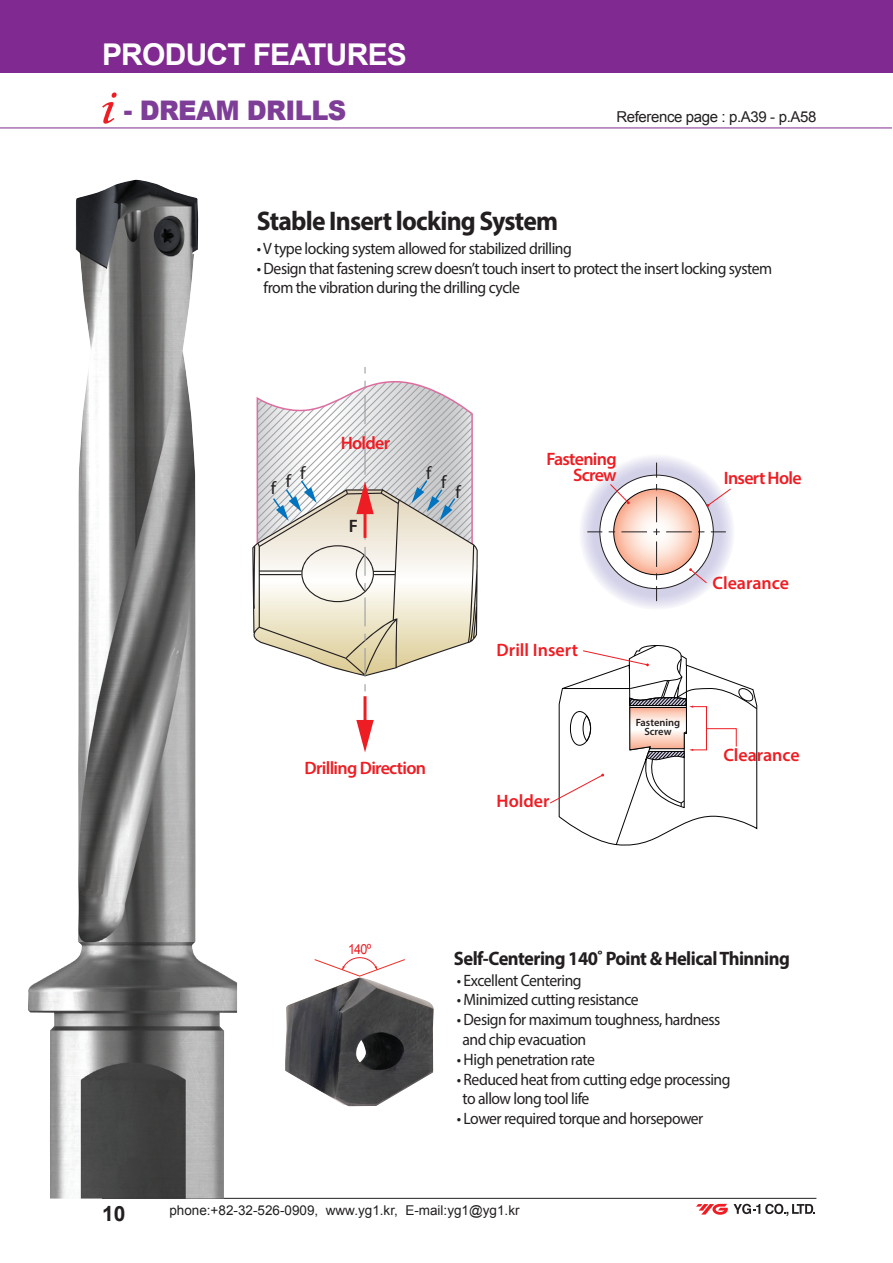
<style>
.page{position:relative;width:893px;height:1263px;background:#fff}
.page>*{position:absolute;margin:0;border:0;box-sizing:border-box;transform-origin:0 0}
.t1{font:700 30px "Arial";letter-spacing:-.025em;color:#fff}
.t2{font:700 27px "Myriad Pro";letter-spacing:-.03em;color:#231f20;scale:.95 1}
.t3{font:900 27px "Arial";letter-spacing:-.025em;color:#7e3e98;scale:.95 1}
.t4{font:700 21px "Arial";color:#231f20}
.t5{font:700 19.5px "Myriad Pro";letter-spacing:-.03em;color:#231f20;scale:.95 1}
.t6{font:600 18px/15.6px "Myriad Pro";letter-spacing:-.035em;color:#ee1d23;text-align:right}
.t7{font:600 18px "Myriad Pro";color:#ee1d23}
.t8{font:18px "Myriad Pro";color:#231f20}
.t9{font:600 18px "Myriad Pro";color:#231f20}
.t10{font:16.5px/19.8px "Myriad Pro";letter-spacing:-.03em;color:#231f20;scale:.95 1}
.t11{font:15px "Arial";letter-spacing:-.025em;color:#231f20}
.t12{font:13.95px "Arial";color:#ee1d23;scale:.9 1}
.t13{font:13.5px "Arial";color:#231f20}
.t14{font:600 10.5px/9.1px "Myriad Pro";color:#231f20;text-align:center}
</style>
<div class="page">
<hr style="left:0;top:128px;width:892px;height:1px;background:#802990">
<div style="left:0;top:0;width:893px;height:72px;background:#802990"></div>
<hr style="left:102px;top:1198px;width:714px;height:1px;background:#231f20">
<svg style="left:696px;top:1204px;width:119px;height:12px"></svg>
<img style="left:28px;top:180px;width:209px;height:1018px">
<img style="left:285px;top:977px;width:149px;height:129px">
<svg style="left:314px;top:957px;width:91px;height:20px"></svg>
<svg style="left:579px;top:454px;width:155px;height:156px"></svg>
<div style="left:600px;top:475px;width:113px;height:114px;background:#fff;border-radius:50%"></div>
<svg style="left:550px;top:645px;width:207px;height:201px"></svg>
<svg style="left:587px;top:531px;width:15px;height:1px"></svg>
<svg style="left:609px;top:463px;width:123px;height:138px"></svg>
<hr style="left:363px;top:696px;width:3px;height:30px;background:#ee1d23">
<svg style="left:356px;top:720px;width:18px;height:32px"></svg>
<svg style="left:252px;top:380px;width:226px;height:334px"></svg>
<svg style="left:102px;top:92px;width:15px;height:32px"></svg>
<h1 class="t1" style="left:102px;top:38px;width:306px">PRODUCT FEATURES</h1>
<h2 class="t3" style="left:124px;top:90px;width:236px">- DREAM DRILLS</h2>
<p class="t11" style="left:616px;top:109px;width:202px">Reference page : p.A39 - p.A58</p>
<h2 class="t2" style="left:257px;top:203px;width:319px">Stable Insert locking System</h2>
<p class="t10" style="left:257px;top:238px;width:333px">• V type locking system allowed for stabilized drilling</p>
<p class="t10" style="left:264px;top:258px;width:537px;text-indent:-7px">• Design that fastening screw doesn’t touch insert to protect the insert locking system from the vibration during the drilling cycle</p>
<p class="t8" style="left:271px;top:473px;width:22px">f f</p>
<p class="t8" style="left:300px;top:462px;width:7px">f</p>
<p class="t6" style="left:341px;top:434px;width:51px">Holder</p>
<p class="t9" style="left:349px;top:515px;width:11px">F</p>
<p class="t8" style="left:426px;top:462px;width:7px">f</p>
<p class="t8" style="left:441px;top:471px;width:7px">f</p>
<p class="t8" style="left:455px;top:481px;width:7px">f</p>
<p class="t6" style="left:305px;top:759px;width:123px">Drilling Direction</p>
<p class="t6" style="left:546px;top:451px;width:72px">Fastening<br>Screw</p>
<p class="t6" style="left:724px;top:470px;width:79px">Insert Hole</p>
<p class="t7" style="left:497px;top:638px;width:83px">Drill Insert</p>
<p class="t6" style="left:497px;top:792px;width:55px">Holder</p>
<p class="t7" style="left:712px;top:571px;width:78px">Clearance</p>
<p class="t14" style="left:636px;top:718px;width:46px">Fastening<br>Screw</p>
<p class="t7" style="left:723px;top:743px;width:78px">Clearance</p>
<p class="t12" style="left:348px;top:941px;width:27px">140º</p>
<p class="t5" style="left:454px;top:945px;width:355px">Self-Centering 140˚ Point &amp; Helical Thinning</p>
<p class="t10" style="left:457px;top:970px;width:133px">• Excellent Centering</p>
<p class="t10" style="left:457px;top:990px;width:193px">• Minimized cutting resistance</p>
<p class="t10" style="left:462px;top:1009px;width:273px;text-indent:-6px">• Design for maximum toughness, hardness and chip evacuation</p>
<p class="t10" style="left:457px;top:1049px;width:147px">• High penetration rate</p>
<p class="t10" style="left:462px;top:1069px;width:284px;text-indent:-6px">• Reduced heat from cutting edge processing to allow long tool life</p>
<p class="t10" style="left:457px;top:1108px;width:261px">• Lower required torque and horsepower</p>
<p class="t4" style="left:102px;top:1201px;width:25px">10</p>
<p class="t13" style="left:169px;top:1202px;width:352px">phone:+82-32-526-0909, www.yg1.kr, E-mail:yg1@yg1.kr</p>
</div>
